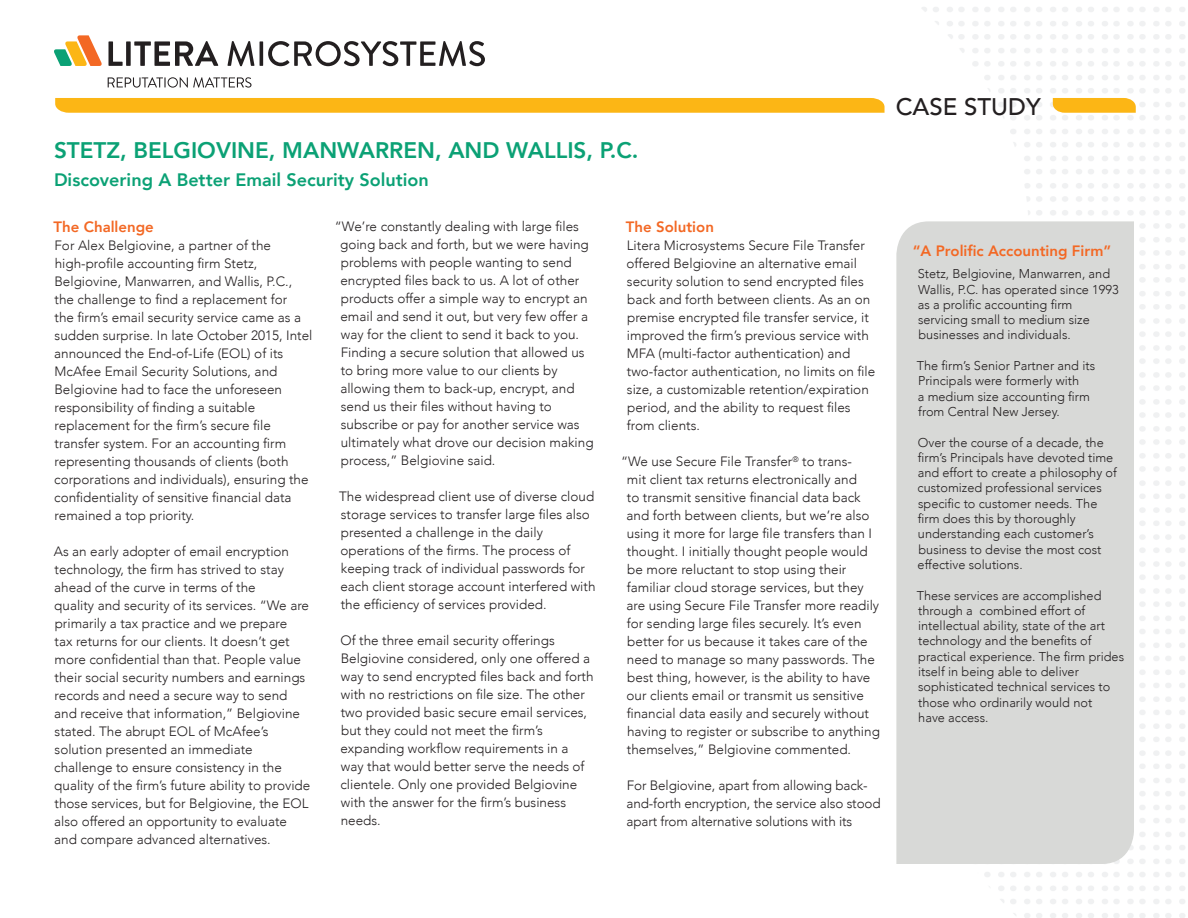
<style>
.page{position:relative;width:1188px;height:918px;background:#fff}
.page>*{position:absolute;margin:0;border:0;box-sizing:border-box;transform-origin:0 0}
.t1{font:500 24px "Avenir";color:#231f20}
.t2{font:800 22.5px "Avenir";color:#0ba175}
.t3{font:800 18px "Avenir";color:#0ba175}
.t4{font:800 15px "Avenir";color:#f36824}
.t5{font:300 13.5px/18px "Avenir";color:#231f20}
.t6{font:300 12.75px/15.3px "Avenir";color:#231f20}
</style>
<div class="page">
<svg style="left:55px;top:98px;width:830px;height:15px;background:#fcb71a"></svg>
<svg style="left:1053px;top:98px;width:83px;height:15px"></svg>
<div style="left:896px;top:221px;width:238px;height:643px;background:#d8d9d7"></div>
<svg style="left:109px;top:41px;width:14px;height:25px"></svg>
<div style="left:126px;top:41px;width:5px;height:25px;background:#231f20"></div>
<svg style="left:134px;top:41px;width:84px;height:25px"></svg>
<svg style="left:227px;top:41px;width:28px;height:25px"></svg>
<hr style="left:260px;top:41px;width:3px;height:25px;background:#231f20">
<svg style="left:268px;top:41px;width:217px;height:25px"></svg>
<svg style="left:54px;top:35px;width:48px;height:31px"></svg>
<svg style="left:108px;top:77px;width:144px;height:11px"></svg>
<p class="t2" style="left:54px;top:132px;width:586px">STETZ, BELGIOVINE, MANWARREN, AND WALLIS, P.C.</p>
<p class="t3" style="left:54px;top:166px;width:376px">Discovering A Better Email Security Solution</p>
<p class="t4" style="left:54px;top:215px;width:102px">The Challenge</p>
<p class="t5" style="left:54px;top:236px;width:260px">For Alex Belgiovine, a partner of the high-profile accounting firm Stetz, Belgiovine, Manwarren, and Wallis, P.C., the challenge to find a replacement for<br>the firm’s email security service came as a sudden surprise. In late October 2015, Intel announced the End-of-Life (EOL) of its McAfee Email Security Solutions, and</p>
<p class="t5" style="left:54px;top:380px;width:256px">Belgiovine had to face the unforeseen responsibility of finding a suitable replacement for the firm’s secure file transfer system. For an accounting firm representing thousands of clients (both corporations and individuals), ensuring the confidentiality of sensitive financial data remained a top priority.</p>
<p class="t5" style="left:54px;top:542px;width:237px">As an early adopter of email encryption technology, the firm has strived to stay ahead of the curve in terms of the</p>
<p class="t5" style="left:54px;top:596px;width:258px">quality and security of its services. “We are primarily a tax practice and we prepare<br>tax returns for our clients. It doesn’t get more confidential than that. People value their social security numbers and earnings records and need a secure way to send and receive that information,” Belgiovine stated. The abrupt EOL of McAfee’s solution presented an immediate challenge to ensure consistency in the quality of the firm’s future ability to provide those services, but for Belgiovine, the EOL also offered an opportunity to evaluate and compare advanced alternatives.</p>
<p class="t5" style="left:340px;top:217px;width:255px;text-indent:-5px">“We’re constantly dealing with large files going back and forth, but we were having problems with people wanting to send encrypted files back to us. A lot of other products offer a simple way to encrypt an email and send it out, but very few offer a way for the client to send it back to you.<br>Finding a secure solution that allowed us to bring more value to our clients by allowing them to back-up, encrypt, and send us their files without having to subscribe or pay for another service was ultimately what drove our decision making process,” Belgiovine said.</p>
<p class="t5" style="left:339px;top:487px;width:258px">The widespread client use of diverse cloud storage services to transfer large files also presented a challenge in the daily operations of the firms. The process of keeping track of individual passwords for each client storage account interfered with the efficiency of services provided.</p>
<p class="t5" style="left:340px;top:631px;width:216px">Of the three email security offerings</p>
<p class="t5" style="left:340px;top:649px;width:255px">Belgiovine considered, only one offered a way to send encrypted files back and forth with no restrictions on file size. The other two provided basic secure email services, but they could not meet the firm’s expanding workflow requirements in a way that would better serve the needs of clientele. Only one provided Belgiovine with the answer for the firm’s business needs.</p>
<p class="t4" style="left:626px;top:215px;width:90px">The Solution</p>
<p class="t5" style="left:627px;top:236px;width:250px">Litera Microsystems Secure File Transfer offered Belgiovine an alternative email security solution to send encrypted files back and forth between clients. As an on premise encrypted file transfer service, it improved the firm’s previous service with MFA (multi-factor authentication) and two-factor authentication, no limits on file size, a customizable retention/expiration period, and the ability to request files from clients.</p>
<p class="t5" style="left:627px;top:452px;width:255px;text-indent:-6px">“We use Secure File Transfer<sup>®</sup> to trans-<br>mit client tax returns electronically and<br>to transmit sensitive financial data back and forth between clients, but we’re also using it more for large file transfers than I thought. I initially thought people would be more reluctant to stop using their familiar cloud storage services, but they are using Secure File Transfer more readily for sending large files securely. It’s even better for us because it takes care of the need to manage so many passwords. The best thing, however, is the ability to have our clients email or transmit us sensitive financial data easily and securely without having to register or subscribe to anything themselves,” Belgiovine commented.</p>
<p class="t5" style="left:627px;top:776px;width:256px">For Belgiovine, apart from allowing back&shy;and-forth encryption, the service also stood apart from alternative solutions with its</p>
<h1 class="t1" style="left:896px;top:86px;width:146px">CASE STUDY</h1>
<p class="t4" style="left:913px;top:239px;width:200px">“A Prolific Accounting Firm”</p>
<p class="t6" style="left:918px;top:266px;width:203px">Stetz, Belgiovine, Manwarren, and<br>Wallis, P.C. has operated since 1993 as a prolific accounting firm</p>
<p class="t6" style="left:918px;top:312px;width:173px">servicing small to medium size businesses and individuals.</p>
<p class="t6" style="left:917px;top:358px;width:180px">The firm’s Senior Partner and its</p>
<p class="t6" style="left:918px;top:373px;width:163px">Principals were formerly with</p>
<p class="t6" style="left:918px;top:389px;width:174px">a medium size accounting firm</p>
<p class="t6" style="left:918px;top:404px;width:143px">from Central New Jersey.</p>
<p class="t6" style="left:918px;top:435px;width:201px">Over the course of a decade, the firm’s Principals have devoted time and effort to create a philosophy of</p>
<p class="t6" style="left:918px;top:480px;width:186px">customized professional services</p>
<p class="t6" style="left:918px;top:496px;width:181px">specific to customer needs. The</p>
<p class="t6" style="left:918px;top:511px;width:159px">firm does this by thoroughly</p>
<p class="t6" style="left:918px;top:526px;width:177px">understanding each customer’s</p>
<p class="t6" style="left:918px;top:542px;width:185px">business to devise the most cost</p>
<p class="t6" style="left:918px;top:557px;width:107px">effective solutions.</p>
<p class="t6" style="left:917px;top:588px;width:209px">These services are accomplished through a combined effort of intellectual ability, state of the art technology and the benefits of practical experience. The firm prides itself in being able to deliver</p>
<p class="t6" style="left:918px;top:679px;width:194px">sophisticated technical services to those who ordinarily would not have access.</p>
</div>
